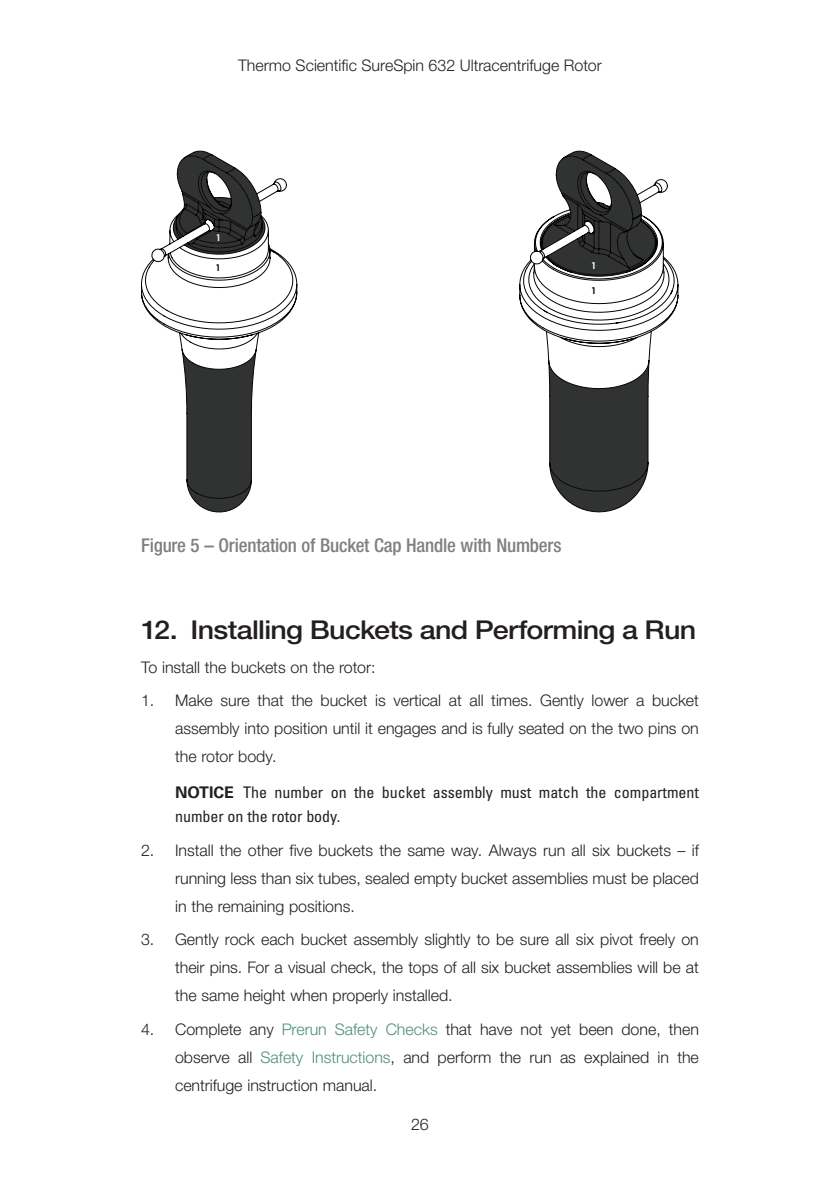
<style>
.page{position:relative;width:840px;height:1191px;background:#fff}
.page>*{position:absolute;margin:0;border:0;box-sizing:border-box;transform-origin:0 0}
.t1{font:500 26px "Helvetica Neue LTW1 G";letter-spacing:-.025em;color:#231f20;scale:1.1 1}
.t2{font:500 condensed 19px "Helvetica Neue LTW1 G";letter-spacing:-.01em;color:#808083}
.t3{font:300 16px/28px "Helvetica Neue LTW1 G";letter-spacing:-.005em;color:#231f20;text-align:justify}
.t4{font:condensed 16px/24px "Univers LT Std";letter-spacing:-.005em;color:#231f20}
.t5{font:700 9.4px "Century Gothic";color:#fff}
.t6{font:700 9.4px "Century Gothic";color:#040503}
.s1{font-weight:700;font-stretch:normal}
.s2{color:#4d917a}
</style>
<div class="page">
<svg style="left:141px;top:151px;width:156px;height:361px"></svg>
<svg style="left:519px;top:151px;width:159px;height:361px"></svg>
<p class="t3" style="left:238px;top:51px;width:365px">Thermo Scientific SureSpin 632 Ultracentrifuge Rotor</p>
<p class="t5" style="left:216px;top:231px;width:7px">1</p>
<p class="t6" style="left:215px;top:260px;width:7px">1</p>
<p class="t5" style="left:590px;top:258px;width:7px">1</p>
<p class="t6" style="left:590px;top:283px;width:7px">1</p>
<p class="t2" style="left:141px;top:534px;width:421px">Figure 5 – Orientation of Bucket Cap Handle with Numbers</p>
<h1 class="t1" style="left:141px;top:614px;width:506px">12. Installing Buckets and Performing a Run</h1>
<p class="t3" style="left:141px;top:653px;width:236px">To install the buckets on the rotor:</p>
<p class="t3" style="left:175px;top:686px;width:525px;text-indent:-34px">1. Make sure that the bucket is vertical at all times. Gently lower a bucket assembly into position until it engages and is fully seated on the two pins on the rotor body.</p>
<p class="t4" style="left:175px;top:780px;width:525px"><span class="s1">NOTICE</span> The number on the bucket assembly must match the compartment number on the rotor body.</p>
<p class="t3" style="left:175px;top:835px;width:525px;text-indent:-34px">2. Install the other five buckets the same way. Always run all six buckets – if running less than six tubes, sealed empty bucket assemblies must be placed in the remaining positions.</p>
<p class="t3" style="left:175px;top:925px;width:525px;text-indent:-34px">3. Gently rock each bucket assembly slightly to be sure all six pivot freely on their pins. For a visual check, the tops of all six bucket assemblies will be at the same height when properly installed.</p>
<p class="t3" style="left:175px;top:1015px;width:525px;text-indent:-34px">4. Complete any <span class="s2">Prerun Safety Checks</span> that have not yet been done, then observe all <span class="s2">Safety Instructions</span>, and perform the run as explained in the centrifuge instruction manual.</p>
<p class="t3" style="left:411px;top:1110px;width:19px">26</p>
</div>
